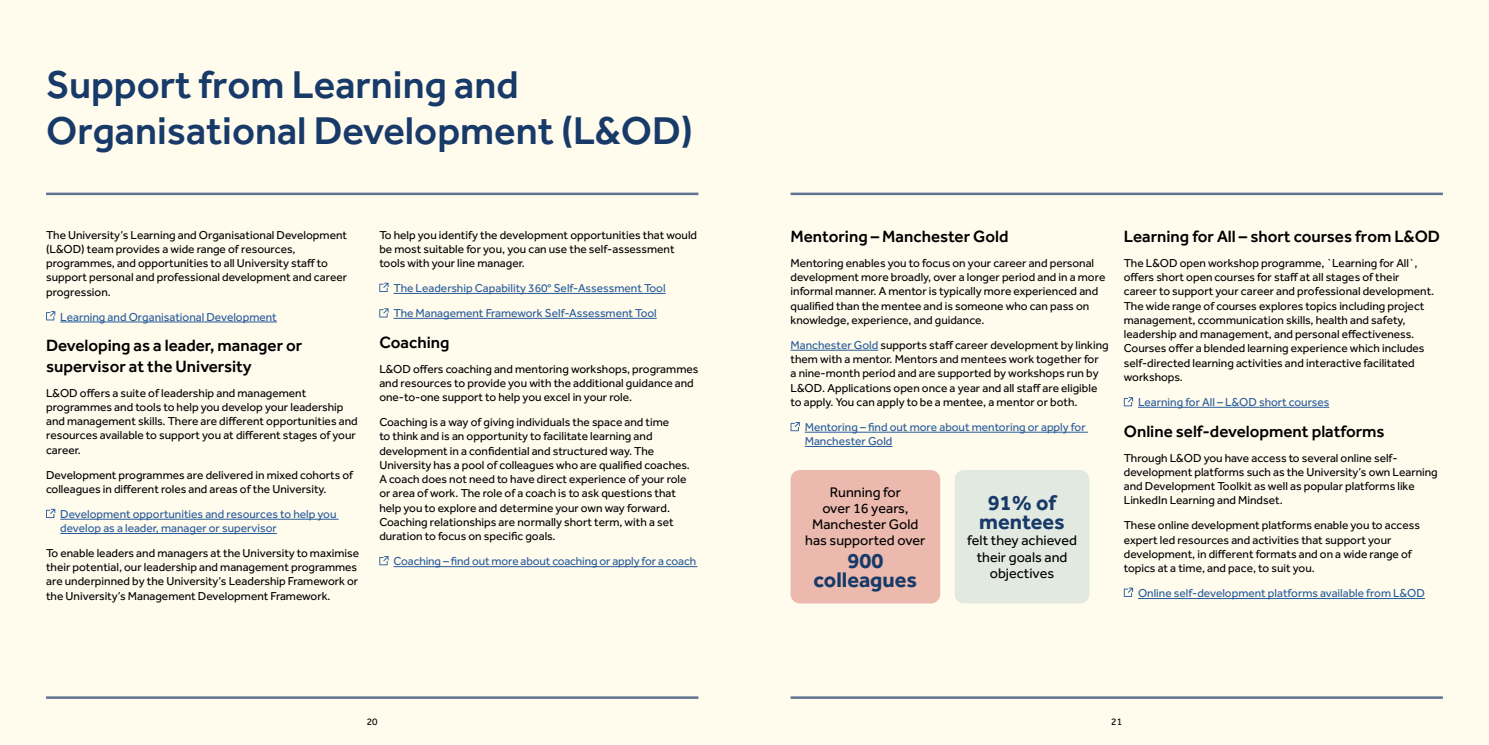
<style>
.page{position:relative;width:1489px;height:745px;background:#fff}
.page>*{position:absolute;margin:0;border:0;box-sizing:border-box;transform-origin:0 0}
.section_title{font:500 40px/46.2px "Effra";color:#183a68}
.body{font:700 21.88px/18.8px "Effra";color:#183a68;text-align:center}
.sub-heading{font:500 16.88px/20.2px "Effra";color:#000}
.body-2{font:14.38px/16.2px "Effra";color:#000;text-align:center}
.body-3{font:11.88px/14.2px "Effra";color:#000}
.body___hyperlinks{font:11.88px/14.2px "Effra";color:#275b9b}
.t1{font:10px "Effra";color:#000}
.s1{color:#275b9b}
</style>
<div class="page">
<div style="left:0;top:0;width:744px;height:744px;background:#fffbed"></div>
<div style="left:744px;top:0;width:744px;height:744px;background:#fffbed"></div>
<hr style="left:60px;top:321px;width:217px;height:1px;background:#275b9b">
<hr style="left:60px;top:518px;width:278px;height:1px;background:#275b9b">
<hr style="left:60px;top:533px;width:217px;height:1px;background:#275b9b">
<hr style="left:393px;top:293px;width:272px;height:1px;background:#275b9b">
<hr style="left:393px;top:318px;width:263px;height:1px;background:#275b9b">
<hr style="left:393px;top:566px;width:304px;height:1px;background:#275b9b">
<hr style="left:46px;top:192px;width:652px;height:3px;background:#183a68">
<hr style="left:46px;top:696px;width:652px;height:2px;background:#183a68">
<svg style="left:46px;top:311px;width:9px;height:9px"></svg>
<svg style="left:46px;top:508px;width:9px;height:9px"></svg>
<svg style="left:379px;top:282px;width:9px;height:10px"></svg>
<svg style="left:379px;top:308px;width:9px;height:9px"></svg>
<svg style="left:379px;top:556px;width:9px;height:9px"></svg>
<hr style="left:790px;top:192px;width:652px;height:3px;background:#183a68">
<hr style="left:790px;top:696px;width:652px;height:2px;background:#183a68">
<hr style="left:790px;top:350px;width:88px;height:1px;background:#275b9b">
<hr style="left:804px;top:431px;width:283px;height:1px;background:#275b9b">
<hr style="left:804px;top:446px;width:88px;height:1px;background:#275b9b">
<hr style="left:1137px;top:407px;width:192px;height:1px;background:#275b9b">
<hr style="left:1137px;top:598px;width:287px;height:1px;background:#275b9b">
<svg style="left:790px;top:422px;width:9px;height:9px"></svg>
<svg style="left:1123px;top:397px;width:9px;height:9px"></svg>
<svg style="left:1123px;top:587px;width:9px;height:9px"></svg>
<div style="left:790px;top:469px;width:150px;height:134px;background:#ebb9ae;border-radius:9px"></div>
<div style="left:954px;top:469px;width:135px;height:134px;background:#e2e9e0;border-radius:9px"></div>
<p class="section_title" style="left:46px;top:60px;width:648px">Support from Learning and<br>Organisational Development (L&amp;OD)</p>
<p class="body-3" style="left:46px;top:227px;width:302px">The University’s Learning and Organisational Development (L&amp;OD) team provides a wide range of resources, programmes, and opportunities to all University staff to support personal and professional development and career progression.</p>
<p class="body___hyperlinks" style="left:60px;top:309px;width:218px">Learning and Organisational Development</p>
<p class="sub-heading" style="left:46px;top:335px;width:258px">Developing as a leader, manager or supervisor at the University</p>
<p class="body-3" style="left:46px;top:385px;width:313px">L&amp;OD offers a suite of leadership and management programmes and tools to help you develop your leadership and management skills. There are different opportunities and resources available to support you at different stages of your career.</p>
<p class="body-3" style="left:46px;top:467px;width:308px">Development programmes are delivered in mixed cohorts of colleagues in different roles and areas of the University.</p>
<p class="body___hyperlinks" style="left:60px;top:506px;width:278px">Development opportunities and resources to help you develop as a leader, manager or supervisor</p>
<p class="body-3" style="left:46px;top:545px;width:314px">To enable leaders and managers at the University to maximise their potential, our leadership and management programmes are underpinned by the University’s Leadership Framework or the University’s Management Development Framework.</p>
<p class="body-3" style="left:379px;top:227px;width:319px">To help you identify the development opportunities that would be most suitable for you, you can use the self-assessment tools with your line manager.</p>
<p class="body___hyperlinks" style="left:393px;top:280px;width:273px">The Leadership Capability 360° Self-Assessment Tool</p>
<p class="body___hyperlinks" style="left:393px;top:305px;width:265px">The Management Framework Self-Assessment Tool</p>
<p class="sub-heading" style="left:379px;top:331px;width:72px">Coaching</p>
<p class="body-3" style="left:379px;top:361px;width:320px">L&amp;OD offers coaching and mentoring workshops, programmes and resources to provide you with the additional guidance and one-to-one support to help you excel in your role.</p>
<p class="body-3" style="left:379px;top:414px;width:312px">Coaching is a way of giving individuals the space and time<br>to think and is an opportunity to facilitate learning and development in a confidential and structured way. The University has a pool of colleagues who are qualified coaches.<br>A coach does not need to have direct experience of your role or area of work. The role of a coach is to ask questions that help you to explore and determine your own way forward.<br>Coaching relationships are normally short term, with a set duration to focus on specific goals.</p>
<p class="body___hyperlinks" style="left:393px;top:553px;width:304px">Coaching – find out more about coaching or apply for a coach</p>
<p class="sub-heading" style="left:790px;top:226px;width:219px">Mentoring – Manchester Gold</p>
<p class="body-3" style="left:790px;top:255px;width:316px">Mentoring enables you to focus on your career and personal development more broadly, over a longer period and in a more informal manner. A mentor is typically more experienced and qualified than the mentee and is someone who can pass on knowledge, experience, and guidance.</p>
<p class="body-3" style="left:790px;top:337px;width:319px"><span class="s1">Manchester Gold</span> supports staff career development by linking them with a mentor. Mentors and mentees work together for<br>a nine-month period and are supported by workshops run by L&amp;OD. Applications open once a year and all staff are eligible to apply. You can apply to be a mentee, a mentor or both.</p>
<p class="body___hyperlinks" style="left:804px;top:419px;width:282px">Mentoring – find out more about mentoring or apply for<br>Manchester Gold</p>
<p class="body-2" style="left:805px;top:483px;width:122px">Running for<br>over 16 years,<br>Manchester Gold has supported over</p>
<p class="body" style="left:813px;top:550px;width:105px">900 colleagues</p>
<p class="body" style="left:979px;top:492px;width:87px">91% of mentees</p>
<p class="body-2" style="left:967px;top:532px;width:111px">felt they achieved their goals and objectives</p>
<p class="sub-heading" style="left:1123px;top:226px;width:318px">Learning for All – short courses from L&amp;OD</p>
<p class="body-3" style="left:1123px;top:255px;width:312px">The L&amp;OD open workshop programme, `Learning for All`, offers short open courses for staff at all stages of their career to support your career and professional development.<br>The wide range of courses explores topics including project management, ccommunication skills, health and safety, leadership and management, and personal effectiveness.<br>Courses offer a blended learning experience which includes self-directed learning activities and interactive facilitated workshops.</p>
<p class="body___hyperlinks" style="left:1137px;top:394px;width:193px">Learning for All – L&amp;OD short courses</p>
<p class="sub-heading" style="left:1123px;top:420px;width:262px">Online self-development platforms</p>
<p class="body-3" style="left:1123px;top:450px;width:315px">Through L&amp;OD you have access to several online self&shy;development platforms such as the University’s own Learning and Development Toolkit as well as popular platforms like LinkedIn Learning and Mindset.</p>
<p class="body-3" style="left:1123px;top:517px;width:298px">These online development platforms enable you to access expert led resources and activities that support your development, in different formats and on a wide range of topics at a time, and pace, to suit you.</p>
<p class="body___hyperlinks" style="left:1137px;top:585px;width:288px">Online self-development platforms available from L&amp;OD</p>
<p class="t1" style="left:367px;top:715px;width:12px">20</p>
<p class="t1" style="left:1111px;top:715px;width:12px">21</p>
</div>
